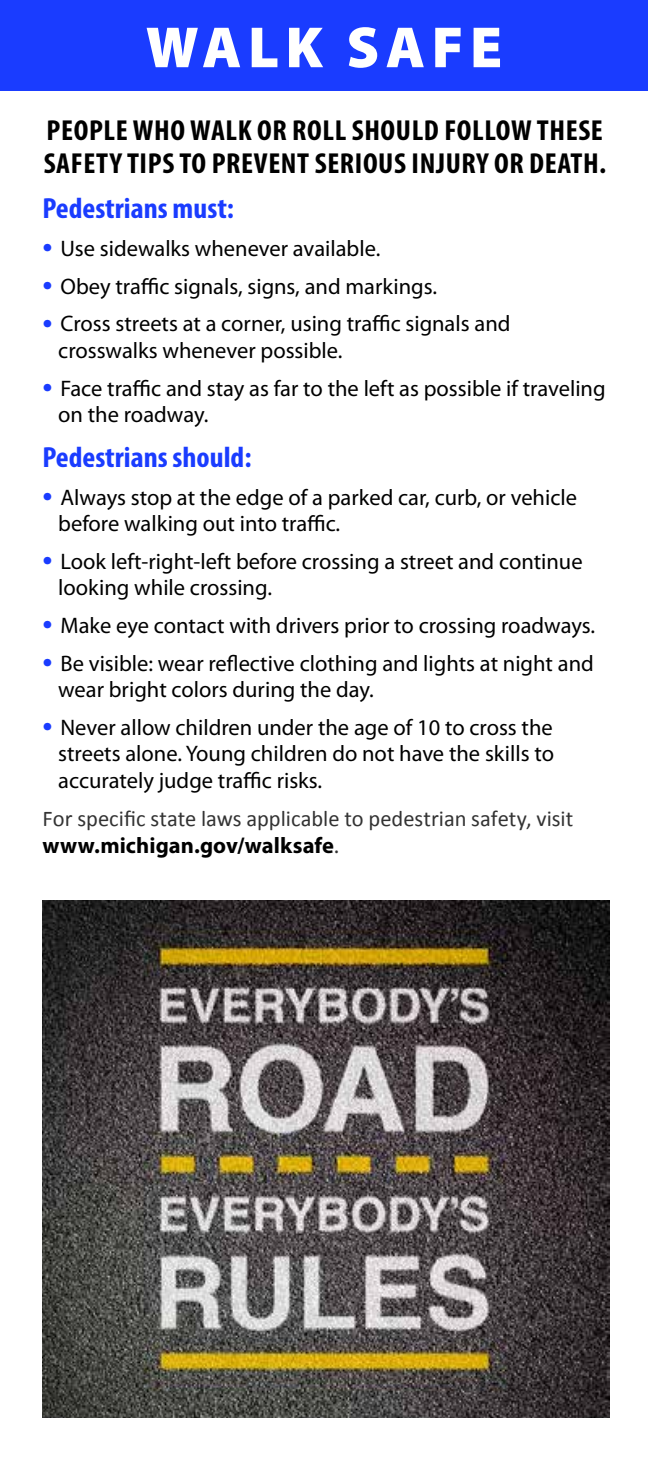
<style>
.page{position:relative;width:648px;height:1458px;background:#fff}
.page>*{position:absolute;margin:0;border:0;box-sizing:border-box;transform-origin:0 0}
.t1{font:900 58.5px "Myriad Pro";letter-spacing:.11em;color:#fff}
.t2{font:700 condensed 29.25px "Myriad Pro";color:#1a3cff;scale:1.05 1}
.t3{font:700 condensed 29.03px/33.8px "Myriad Pro";letter-spacing:.02em;color:#000;scale:1.05 1}
.t4{font:22.5px/26.6px "Myriad Pro";color:#000}
.t5{font:22.5px "Calibri";color:#333}
.t6{font:700 22.5px "Myriad Pro";color:#000}
.s1{font-size:36px;color:#1a3cff}
.s2{font-weight:400;color:#333}
</style>
<div class="page">
<img style="left:43px;top:901px;width:566px;height:517px">
<div style="left:0;top:0;width:648px;height:91px;background:#1a3cff"></div>
<h1 class="t1" style="left:146px;top:8px;width:358px">WALK SAFE</h1>
<p class="t3" style="left:44px;top:113px;width:537px">PEOPLE WHO WALK OR ROLL SHOULD FOLLOW THESE<br>SAFETY TIPS TO PREVENT SERIOUS INJURY OR DEATH.</p>
<h2 class="t2" style="left:43px;top:190px;width:184px">Pedestrians must:</h2>
<p class="t4" style="left:43px;top:235px;width:339px"><span class="s1">•</span> Use sidewalks whenever available.</p>
<p class="t4" style="left:43px;top:273px;width:396px"><span class="s1">•</span> Obey traffic signals, signs, and markings.</p>
<p class="t4" style="left:58px;top:310px;width:454px;text-indent:-16px"><span class="s1">•</span> Cross streets at a corner, using traffic signals and crosswalks whenever possible.</p>
<p class="t4" style="left:58px;top:374px;width:549px;text-indent:-16px"><span class="s1">•</span> Face traffic and stay as far to the left as possible if traveling on the roadway.</p>
<h2 class="t2" style="left:43px;top:439px;width:201px">Pedestrians should:</h2>
<p class="t4" style="left:58px;top:484px;width:520px;text-indent:-16px"><span class="s1">•</span> Always stop at the edge of a parked car, curb, or vehicle before walking out into traffic.</p>
<p class="t4" style="left:58px;top:548px;width:526px;text-indent:-16px"><span class="s1">•</span> Look left-right-left before crossing a street and continue looking while crossing.</p>
<p class="t4" style="left:43px;top:612px;width:554px"><span class="s1">•</span> Make eye contact with drivers prior to crossing roadways.</p>
<p class="t4" style="left:58px;top:649px;width:537px;text-indent:-16px"><span class="s1">•</span> Be visible: wear reflective clothing and lights at night and wear bright colors during the day.</p>
<p class="t4" style="left:58px;top:714px;width:497px;text-align:justify;text-indent:-16px"><span class="s1">•</span> Never allow children under the age of 10 to cross the streets alone. Young children do not have the skills to accurately judge traffic risks.</p>
<p class="t5" style="left:43px;top:804px;width:532px">For specific state laws applicable to pedestrian safety, visit</p>
<p class="t6" style="left:43px;top:831px;width:298px">www.michigan.gov/walksafe<span class="s2">.</span></p>
</div>
